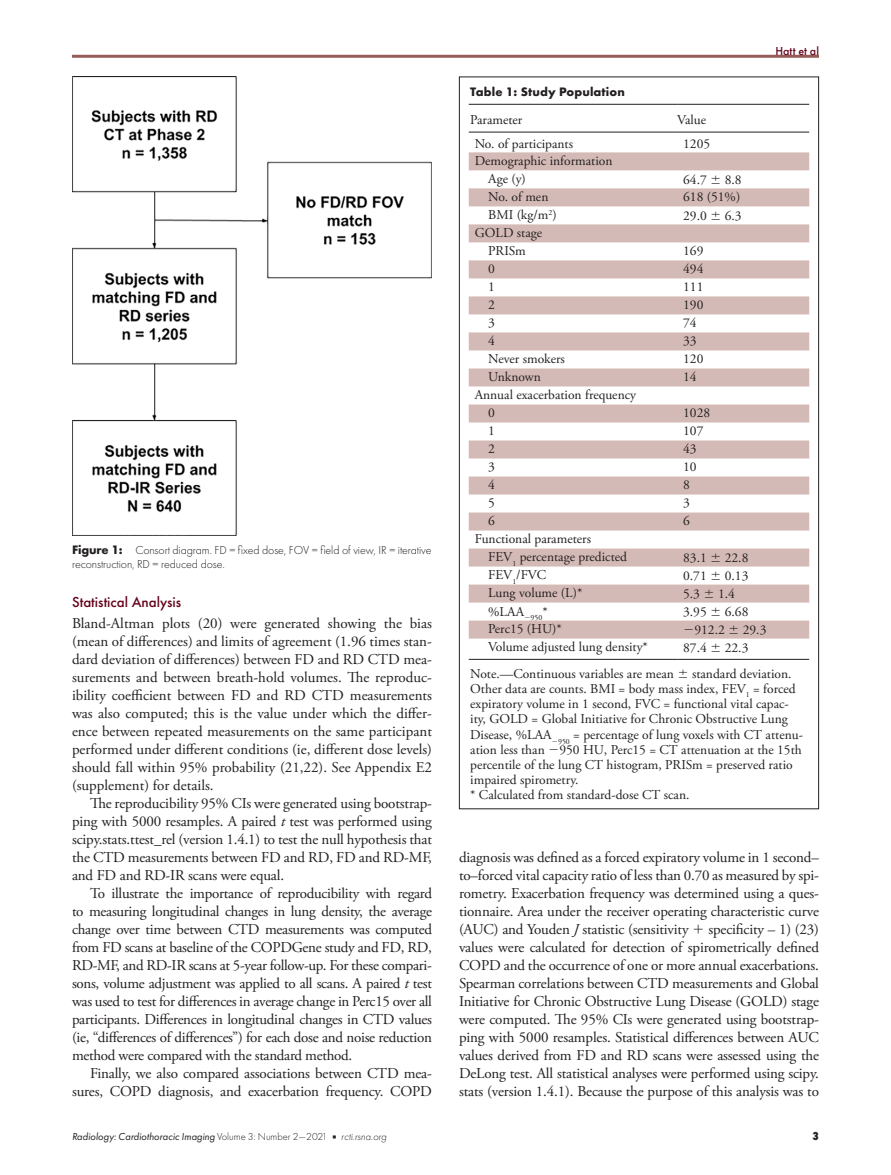
<style>
.page{position:relative;width:891px;height:1175px;background:#fff}
.page>*{position:absolute;margin:0;border:0;box-sizing:border-box;transform-origin:0 0}
.t1{font:15px/18px "Adobe Garamond Pro";letter-spacing:-.01em;color:#231f20;text-align:justify}
.t2{font:500 15px "Futura PT";color:#65051c}
.t3{font:13.5px/15px "Adobe Garamond Pro";color:#231f20}
.t4{font:700 12.75px "Futura PT";letter-spacing:.01em;color:#231f20}
.t5{font:300 12px/14.4px "Futura PT";letter-spacing:-.01em;color:#231f20}
.t6{font:500 12px "Futura PT";color:#65051c}
.t7{font:800 12px "Futura PT Cond";color:#231f20}
.t8{font:italic 10.5px "Futura PT";color:#231f20}
.s1{font-weight:700;font-size:12.75px}
.s2{font-style:italic}
.s3{font-family:"Universal Greekwith Math Pi"}
.s4{font-weight:300;font-style:normal}
.s5{font-family:"Universal Newswith Comm Pi";font-style:normal;font-size:6px}
.s6{font-weight:300}
</style>
<div class="page">
<hr style="left:72px;top:55px;width:747px;height:3px;background:#965c59">
<img style="left:72px;top:77px;width:360px;height:458px">
<svg style="left:469px;top:152px;width:340px;height:486px"></svg>
<hr style="left:469px;top:104px;width:208px;height:1px;background:#231f20">
<hr style="left:677px;top:104px;width:132px;height:1px;background:#231f20">
<hr style="left:469px;top:132px;width:208px;height:1px;background:#231f20">
<hr style="left:677px;top:132px;width:132px;height:1px;background:#231f20">
<hr style="left:469px;top:659px;width:208px;height:1px;background:#231f20">
<hr style="left:677px;top:659px;width:132px;height:1px;background:#231f20">
<p class="t5" style="left:72px;top:542px;width:361px"><span class="s1">Figure 1:</span> Consort diagram. FD = fixed dose, FOV = field of view, IR = iterative reconstruction, RD = reduced dose.</p>
<p class="t2" style="left:72px;top:592px;width:111px">Statistical Analysis</p>
<p class="t1" style="left:72px;top:614px;width:362px">Bland-Altman plots (20) were generated showing the bias (mean of differences) and limits of agreement (1.96 times stan&shy;dard deviation of differences) between FD and RD CTD mea&shy;surements and between breath-hold volumes. The reproduc&shy;ibility coefficient between FD and RD CTD measurements was also computed; this is the value under which the differ&shy;ence between repeated measurements on the same participant performed under different conditions (ie, different dose levels) should fall within 95% probability (21,22). See Appendix E2 (supplement) for details.</p>
<p class="t1" style="left:72px;top:794px;width:362px;text-indent:18px">The reproducibility 95% CIs were generated using bootstrap&shy;ping with 5000 resamples. A paired <span class="s2">t</span> test was performed using scipy.stats.ttest_rel (version 1.4.1) to test the null hypothesis that the CTD measurements between FD and RD, FD and RD-MF, and FD and RD-IR scans were equal.</p>
<p class="t1" style="left:72px;top:884px;width:362px;text-indent:18px">To illustrate the importance of reproducibility with regard to measuring longitudinal changes in lung density, the average change over time between CTD measurements was computed from FD scans at baseline of the COPDGene study and FD, RD, RD-MF, and RD-IR scans at 5-year follow-up. For these compari&shy;sons, volume adjustment was applied to all scans. A paired <span class="s2">t</span> test was used to test for differences in average change in Perc15 over all participants. Differences in longitudinal changes in CTD values (ie, “differences of differences”) for each dose and noise reduction method were compared with the standard method.</p>
<p class="t1" style="left:72px;top:1064px;width:362px;text-align:right">Finally, we also compared associations between CTD mea&shy;sures, COPD diagnosis, and exacerbation frequency. COPD</p>
<p class="t4" style="left:470px;top:83px;width:156px">Table 1: Study Population</p>
<p class="t3" style="left:470px;top:112px;width:54px">Parameter</p>
<p class="t3" style="left:677px;top:112px;width:30px">Value</p>
<p class="t3" style="left:475px;top:137px;width:100px">No. of participants</p>
<p class="t3" style="left:683px;top:137px;width:28px">1205</p>
<p class="t3" style="left:488px;top:152px;width:126px;line-height:18px;text-indent:-14px">Demographic information<br>Age (y)</p>
<p class="t3" style="left:683px;top:172px;width:60px">64.7 <span class="s3">6</span> 8.8</p>
<p class="t3" style="left:488px;top:190px;width:62px">No. of men</p>
<p class="t3" style="left:683px;top:190px;width:59px">618 (51%)</p>
<p class="t3" style="left:488px;top:208px;width:70px">BMI (kg/m<sup>2</sup>)</p>
<p class="t3" style="left:683px;top:208px;width:60px">29.0 <span class="s3">6</span> 6.3</p>
<p class="t3" style="left:475px;top:224px;width:69px;line-height:18px;text-align:center">GOLD stage<br>PRISm</p>
<p class="t3" style="left:683px;top:244px;width:22px">169</p>
<p class="t3" style="left:488px;top:262px;width:8px">0</p>
<p class="t3" style="left:683px;top:262px;width:22px">494</p>
<p class="t3" style="left:488px;top:280px;width:8px">1</p>
<p class="t3" style="left:683px;top:280px;width:22px">111</p>
<p class="t3" style="left:488px;top:298px;width:8px">2</p>
<p class="t3" style="left:683px;top:298px;width:22px">190</p>
<p class="t3" style="left:488px;top:316px;width:8px">3</p>
<p class="t3" style="left:683px;top:316px;width:15px">74</p>
<p class="t3" style="left:488px;top:334px;width:8px">4</p>
<p class="t3" style="left:683px;top:334px;width:15px">33</p>
<p class="t3" style="left:488px;top:352px;width:78px">Never smokers</p>
<p class="t3" style="left:683px;top:352px;width:22px">120</p>
<p class="t3" style="left:488px;top:370px;width:54px">Unknown</p>
<p class="t3" style="left:683px;top:370px;width:15px">14</p>
<p class="t3" style="left:488px;top:386px;width:149px;line-height:18px;text-indent:-14px">Annual exacerbation frequency<br>0</p>
<p class="t3" style="left:683px;top:406px;width:28px">1028</p>
<p class="t3" style="left:488px;top:424px;width:8px">1</p>
<p class="t3" style="left:683px;top:424px;width:22px">107</p>
<p class="t3" style="left:488px;top:442px;width:8px">2</p>
<p class="t3" style="left:683px;top:442px;width:15px">43</p>
<p class="t3" style="left:488px;top:460px;width:8px">3</p>
<p class="t3" style="left:683px;top:460px;width:15px">10</p>
<p class="t3" style="left:488px;top:478px;width:8px">4</p>
<p class="t3" style="left:683px;top:478px;width:8px">8</p>
<p class="t3" style="left:488px;top:496px;width:8px">5</p>
<p class="t3" style="left:683px;top:496px;width:8px">3</p>
<p class="t3" style="left:488px;top:514px;width:8px">6</p>
<p class="t3" style="left:683px;top:514px;width:8px">6</p>
<p class="t3" style="left:488px;top:530px;width:140px;line-height:18.1px;text-indent:-14px">Functional parameters<br>FEV<sub>1</sub> percentage predicted</p>
<p class="t3" style="left:683px;top:550px;width:67px">83.1 <span class="s3">6</span> 22.8</p>
<p class="t6" style="left:775px;top:44px;width:45px">Hatt et al</p>
<p class="t3" style="left:488px;top:568px;width:59px">FEV<sub>1</sub>/FVC</p>
<p class="t3" style="left:683px;top:568px;width:67px">0.71 <span class="s3">6</span> 0.13</p>
<p class="t3" style="left:488px;top:586px;width:96px">Lung volume (L)*</p>
<p class="t3" style="left:683px;top:586px;width:53px">5.3 <span class="s3">6</span> 1.4</p>
<p class="t3" style="left:488px;top:604px;width:61px">%LAA<sub>2</sub><sub>950</sub>*</p>
<p class="t3" style="left:683px;top:604px;width:67px">3.95 <span class="s3">6</span> 6.68</p>
<p class="t3" style="left:488px;top:622px;width:75px">Perc15 (HU)*</p>
<p class="t3" style="left:683px;top:622px;width:85px"><span class="s3">2</span>912.2 <span class="s3">6</span> 29.3</p>
<p class="t3" style="left:488px;top:640px;width:161px">Volume adjusted lung density*</p>
<p class="t3" style="left:470px;top:635px;width:323px;line-height:26px;text-indent:213px">87.4 <span class="s3">6</span> 22.3<br>Note.—Continuous variables are mean <span class="s3">6</span> standard deviation.</p>
<p class="t3" style="left:470px;top:681px;width:327px">Other data are counts. BMI = body mass index, FEV<sub>1</sub> = forced expiratory volume in 1 second, FVC = functional vital capac&shy;ity, GOLD = Global Initiative for Chronic Obstructive Lung</p>
<p class="t3" style="left:470px;top:728px;width:334px">Disease, %LAA<sub>2</sub><sub>950</sub> = percentage of lung voxels with CT attenu&shy;ation less than <span class="s3">2</span>950 HU, Perc15 = CT attenuation at the 15th percentile of the lung CT histogram, PRISm = preserved ratio impaired spirometry.<br>* Calculated from standard-dose CT scan.</p>
<p class="t1" style="left:459px;top:848px;width:362px">diagnosis was defined as a forced expiratory volume in 1 second– to–forced vital capacity ratio of less than 0.70 as measured by spi&shy;rometry. Exacerbation frequency was determined using a ques&shy;tionnaire. Area under the receiver operating characteristic curve (AUC) and Youden <span class="s2">J</span> statistic (sensitivity <span class="s3">1</span> specificity – 1) (23) values were calculated for detection of spirometrically defined COPD and the occurrence of one or more annual exacerbations.<br>Spearman correlations between CTD measurements and Global Initiative for Chronic Obstructive Lung Disease (GOLD) stage were computed. The 95% CIs were generated using bootstrap&shy;ping with 5000 resamples. Statistical differences between AUC values derived from FD and RD scans were assessed using the DeLong test. All statistical analyses were performed using scipy. stats (version 1.4.1). Because the purpose of this analysis was to</p>
<p class="t8" style="left:72px;top:1130px;width:316px">Radiology: Cardiothoracic Imaging <span class="s4">Volume 3: Number 2—2021</span> <span class="s5">n</span> <span class="s6">rcti.rsna.org</span></p>
<p class="t7" style="left:813px;top:1128px;width:8px">3</p>
</div>
